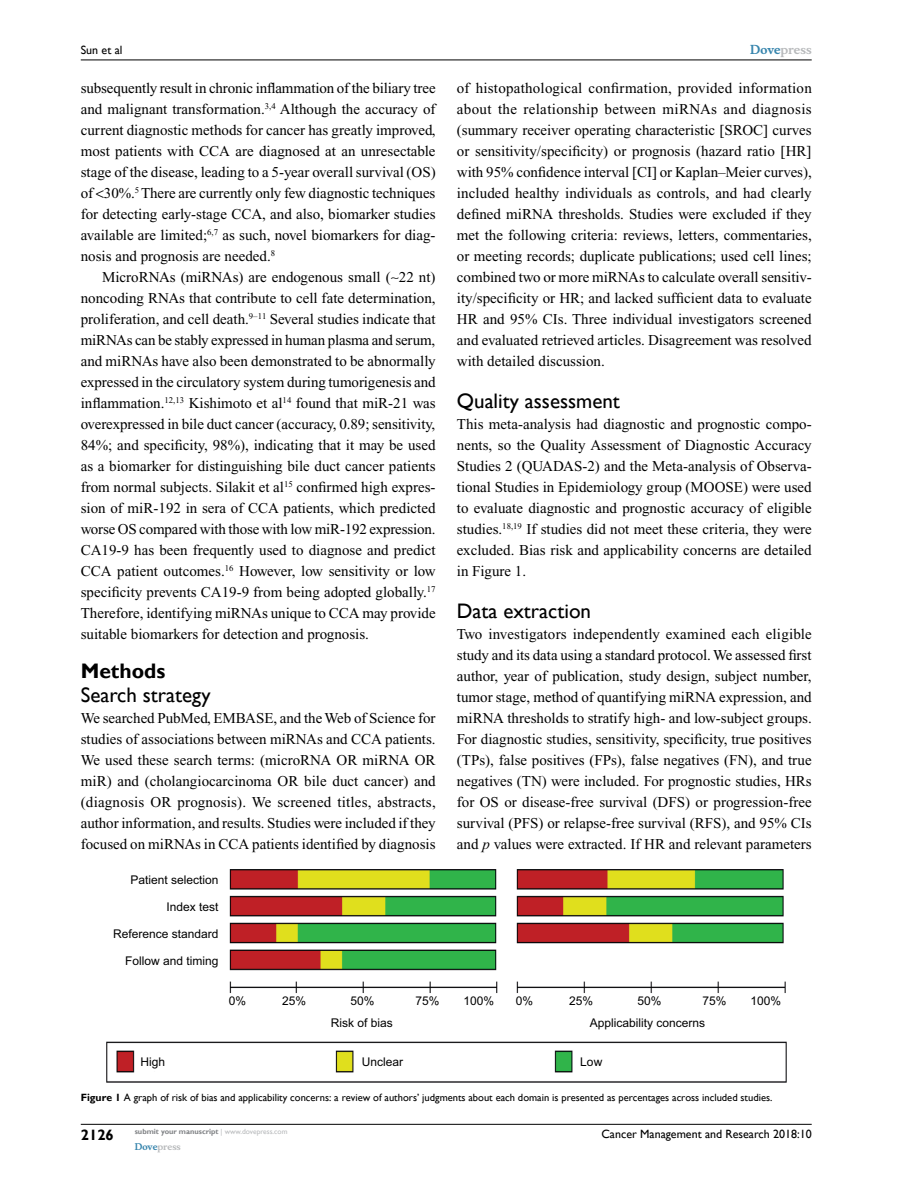
<style>
.page{position:relative;width:918px;height:1188px;background:#fff}
.page>*{position:absolute;margin:0;border:0;box-sizing:border-box;transform-origin:0 0}
.t1{font:21px "Gill Sans";color:#000}
.t2{font:700 21px "Gill Sans";color:#000}
.t3{font:15px/21px "Times New Roman";color:#000;text-align:justify}
.t4{font:700 15px "Gill Sans";color:#000}
.t5{font:12px/22.2px "Arial";color:#000;text-align:center}
.t6{font:12px "Gill Sans";color:#000}
.t7{font:700 12px "Musee";color:#b8babc}
.t8{font:10.5px "Gill Sans";color:#000}
.t9{font:700 9px "Musee";color:#b8babc}
.t10{font:700 7.5px "Gill Sans";color:#808285}
.s1{color:#3785ad}
.s2{font-style:italic}
.s3{font-weight:700}
.s4{font-weight:400;color:#b8babc}
</style>
<div class="page">
<hr style="left:81px;top:1124px;width:731px;height:1px;background:#000">
<hr style="left:81px;top:60px;width:731px;height:1px;background:#000">
<img style="left:106px;top:870px;width:680px;height:212px">
<p class="t6" style="left:81px;top:43px;width:43px">Sun et al</p>
<p class="t3" style="left:81px;top:77px;width:357px">subsequently result in chronic inflammation of the biliary tree and malignant transformation.<sup>3,4</sup> Although the accuracy of current diagnostic methods for cancer has greatly improved, most patients with CCA are diagnosed at an unresectable stage of the disease, leading to a 5-year overall survival (OS) of 30%.<sup>5</sup> There are currently only few diagnostic techniques for detecting early-stage CCA, and also, biomarker studies available are limited;<sup>6,7</sup> as such, novel biomarkers for diag&shy;nosis and prognosis are needed.<sup>8</sup></p>
<p class="t3" style="left:81px;top:266px;width:356px;text-indent:21px">MicroRNAs (miRNAs) are endogenous small ( 22 nt) noncoding RNAs that contribute to cell fate determination, proliferation, and cell death.<sup>9–11</sup> Several studies indicate that miRNAs can be stably expressed in human plasma and serum, and miRNAs have also been demonstrated to be abnormally expressed in the circulatory system during tumorigenesis and inflammation.<sup>12,13</sup> Kishimoto et al<sup>14</sup> found that miR-21 was overexpressed in bile duct cancer (accuracy, 0.89; sensitivity, 84%; and specificity, 98%), indicating that it may be used as a biomarker for distinguishing bile duct cancer patients from normal subjects. Silakit et al<sup>15</sup> confirmed high expres&shy;sion of miR-192 in sera of CCA patients, which predicted worse OS compared with those with low miR-192 expression.<br>CA19-9 has been frequently used to diagnose and predict CCA patient outcomes.<sup>16</sup> However, low sensitivity or low specificity prevents CA19-9 from being adopted globally.<sup>17<br></sup>Therefore, identifying miRNAs unique to CCA may provide suitable biomarkers for detection and prognosis.</p>
<h1 class="t2" style="left:81px;top:658px;width:86px">Methods</h1>
<h1 class="t1" style="left:81px;top:682px;width:131px">Search strategy</h1>
<p class="t3" style="left:81px;top:707px;width:356px">We searched PubMed, EMBASE, and the Web of Science for studies of associations between miRNAs and CCA patients.<br>We used these search terms: (microrna</p>
<p class="t3" style="left:337px;top:749px;width:54px">OR mirna</p>
<p class="t3" style="left:81px;top:749px;width:357px;text-indent:334px">OR miR) and (cholangiocarcinoma OR bile duct cancer) and (diagnosis OR prognosis). We screened titles, abstracts, author information, and results. Studies were included if they focused on miRNAs in CCA patients identified by diagnosis</p>
<p class="t5" style="left:130px;top:869px;width:90px">Patient selection</p>
<p class="t5" style="left:166px;top:896px;width:54px">Index test</p>
<p class="t5" style="left:113px;top:923px;width:107px">Reference standard</p>
<p class="t5" style="left:125px;top:950px;width:95px">Follow and timing</p>
<p class="t7" style="left:750px;top:43px;width:63px"><span class="s1">Dove</span>press</p>
<p class="t3" style="left:457px;top:77px;width:357px">of histopathological confirmation, provided information about the relationship between miRNAs and diagnosis (summary receiver operating characteristic [SROC] curves or sensitivity/specificity) or prognosis (hazard ratio [HR] with 95% confidence interval [CI] or Kaplan–Meier curves), included healthy individuals as controls, and had clearly defined miRNA thresholds. Studies were excluded if they met the following criteria: reviews, letters, commentaries, or meeting records; duplicate publications; used cell lines; combined two or more miRNAs to calculate overall sensitiv&shy;ity/specificity or HR; and lacked sufficient data to evaluate HR and 95% CIs. Three individual investigators screened and evaluated retrieved articles. Disagreement was resolved with detailed discussion.</p>
<h1 class="t1" style="left:457px;top:388px;width:165px">Quality assessment</h1>
<p class="t3" style="left:457px;top:413px;width:356px">This meta-analysis had diagnostic and prognostic compo&shy;nents, so the Quality Assessment of Diagnostic Accuracy Studies 2 (QUADAS-2) and the Meta-analysis of Observa&shy;tional Studies in Epidemiology group (MOOSE) were used to evaluate diagnostic and prognostic accuracy of eligible studies.<sup>18,19</sup> If studies did not meet these criteria, they were excluded. Bias risk and applicability concerns are detailed in Figure 1.</p>
<h1 class="t1" style="left:457px;top:598px;width:136px">Data extraction</h1>
<p class="t3" style="left:457px;top:623px;width:356px">Two investigators independently examined each eligible study and its data using a standard protocol. We assessed first author, year of publication, study design, subject number, tumor stage, method of quantifying miRNA expression, and miRNA thresholds to stratify high- and low-subject groups.<br>For diagnostic studies, sensitivity, specificity, true positives (TPs), false positives (FPs), false negatives (FN), and true negatives (TN) were included. For prognostic studies, HRs for OS or disease-free survival (DFS) or progression-free survival (PFS) or relapse-free survival (RFS), and 95% CIs and <span class="s2">p</span> values were extracted. If HR and relevant parameters</p>
<p class="t5" style="left:229px;top:989px;width:19px">0%</p>
<p class="t5" style="left:282px;top:989px;width:26px">25%</p>
<p class="t5" style="left:331px;top:989px;width:64px">50%<br>Risk of bias</p>
<p class="t5" style="left:416px;top:989px;width:26px">75%</p>
<p class="t5" style="left:463px;top:989px;width:32px">100%</p>
<p class="t5" style="left:516px;top:989px;width:19px">0%</p>
<p class="t5" style="left:569px;top:989px;width:26px">25%</p>
<p class="t5" style="left:637px;top:989px;width:26px">50%</p>
<p class="t5" style="left:703px;top:989px;width:26px">75%</p>
<p class="t5" style="left:750px;top:989px;width:32px">100%</p>
<p class="t5" style="left:590px;top:1011px;width:117px">Applicability concerns</p>
<p class="t5" style="left:141px;top:1051px;width:26px">High</p>
<p class="t5" style="left:362px;top:1051px;width:43px">Unclear</p>
<p class="t5" style="left:580px;top:1051px;width:24px">Low</p>
<p class="t8" style="left:81px;top:1092px;width:693px"><span class="s3">Figure 1</span> A graph of risk of bias and applicability concerns: a review of authors’ judgments about each domain is presented as percentages across included studies.</p>
<p class="t4" style="left:81px;top:1126px;width:35px">2126</p>
<p class="t10" style="left:135px;top:1127px;width:154px">submit your manuscript <span class="s4">| www.dovepress.com</span></p>
<p class="t9" style="left:135px;top:1141px;width:48px"><span class="s1">Dove</span>press</p>
<p class="t6" style="left:601px;top:1127px;width:212px">Cancer Management and Research 2018:10</p>
</div>
